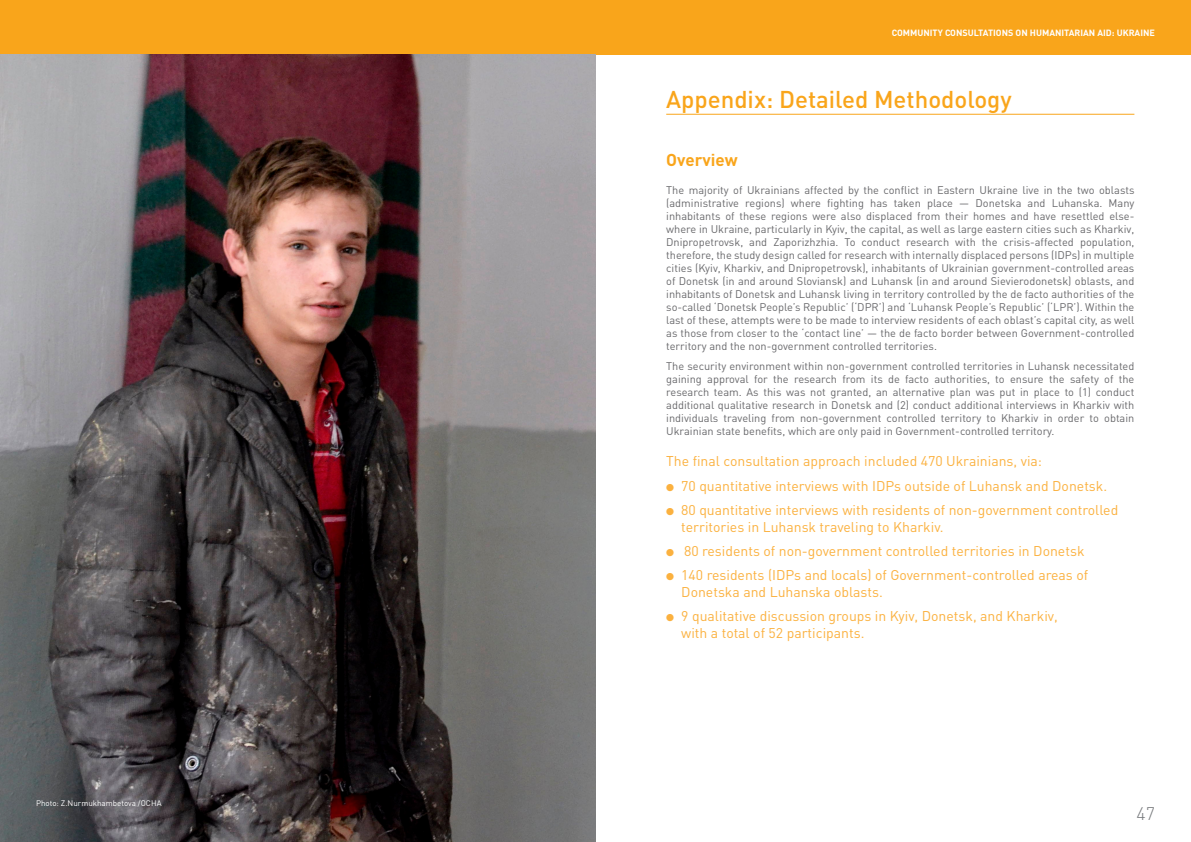
<style>
.page{position:relative;width:1191px;height:842px;background:#fff}
.page>*{position:absolute;margin:0;border:0;box-sizing:border-box;transform-origin:0 0}
.SECTION_HEAD{font:500 24px "DIN Pro";color:#f9a51b}
.t1{font:300 18px "DIN Pro";color:#76787b}
.SEC_3__KEY_FINDINGS{font:700 17px "DIN Pro";color:#f9a51b}
.TEXT_11_13_SA__1{font:14px/17px "DIN Pro";color:#fbb13f}
.TEXT_11_13_SA__1-2{font:11px/13px "DIN Pro";color:#69696c;text-align:justify}
.TEX_11_13_SA__2{font:11px/13px "DIN Pro";color:#69696c;text-align:justify}
.t2{font:700 9px "DIN Pro";color:#fff}
.TEXT_11_13_SA__1-3{font:8px "DIN Pro";color:#fff}
</style>
<div class="page">
<div style="left:595px;top:0;width:596px;height:54px;background:#f9a51b"></div>
<div style="left:0;top:0;width:595px;height:54px;background:#f9a51b"></div>
<hr style="left:666px;top:114px;width:468px;height:1px;background:#f9a51b">
<img style="left:0;top:54px;width:595px;height:788px">
<p class="TEXT_11_13_SA__1-3" style="left:36px;top:798px;width:127px">Photo: Z.Nurmukhambetova /OCHA</p>
<p class="t2" style="left:891px;top:27px;width:265px">COMMUNITY CONSULTATIONS ON HUMANITARIAN AID: UKRAINE</p>
<p class="SECTION_HEAD" style="left:666px;top:83px;width:347px">Appendix: Detailed Methodology</p>
<p class="SEC_3__KEY_FINDINGS" style="left:666px;top:149px;width:73px">Overview</p>
<p class="TEXT_11_13_SA__1-2" style="left:666px;top:183px;width:470px">The majority of Ukrainians affected by the conflict in Eastern Ukraine live in the two oblasts (administrative regions) where fighting has taken place — Donetska and Luhanska. Many inhabitants of these regions were also displaced from their homes and have resettled else&shy;where in Ukraine, particularly in Kyiv, the capital, as well as large eastern cities such as Kharkiv, Dnipropetrovsk, and Zaporizhzhia. To conduct research with the crisis-affected population, therefore, the study design called for research with internally displaced persons (IDPs) in multiple cities (Kyiv, Kharkiv, and Dnipropetrovsk), inhabitants of Ukrainian government-controlled areas of Donetsk (in and around Sloviansk) and Luhansk (in and around Sievierodonetsk) oblasts, and inhabitants of Donetsk and Luhansk living in territory controlled by the de facto authorities of the so-called ‘Donetsk People’s Republic’ (‘DPR’) and ‘Luhansk People’s Republic’ (‘LPR’). Within the last of these, attempts were to be made to interview residents of each oblast’s capital city, as well as those from closer to the ‘contact line’ — the de facto border between Government-controlled territory and the non-government controlled territories.</p>
<p class="TEX_11_13_SA__2" style="left:666px;top:359px;width:470px">The security environment within non-government controlled territories in Luhansk necessitated gaining approval for the research from its de facto authorities, to ensure the safety of the research team. As this was not granted, an alternative plan was put in place to (1) conduct additional qualitative research in Donetsk and (2) conduct additional interviews in Kharkiv with individuals traveling from non-government controlled territory to Kharkiv in order to obtain Ukrainian state benefits, which are only paid in Government-controlled territory.</p>
<p class="TEXT_11_13_SA__1" style="left:666px;top:452px;width:377px">The final consultation approach included 470 Ukrainians, via:</p>
<p class="TEXT_11_13_SA__1" style="left:666px;top:476px;width:442px">● 70 quantitative interviews with IDPs outside of Luhansk and Donetsk.</p>
<p class="TEXT_11_13_SA__1" style="left:681px;top:501px;width:438px;text-indent:-15px">● 80 quantitative interviews with residents of non-government controlled territories in Luhansk traveling to Kharkiv.</p>
<p class="TEXT_11_13_SA__1" style="left:666px;top:542px;width:420px">● 80 residents of non-government controlled territories in Donetsk</p>
<p class="TEXT_11_13_SA__1" style="left:681px;top:566px;width:408px;text-indent:-15px">● 140 residents (IDPs and locals) of Government-controlled areas of<br>Donetska and Luhanska oblasts.</p>
<p class="TEXT_11_13_SA__1" style="left:681px;top:607px;width:378px;text-indent:-15px">● 9 qualitative discussion groups in Kyiv, Donetsk, and Kharkiv, with a total of 52 participants.</p>
<h2 class="t1" style="left:1136px;top:801px;width:20px">47</h2>
</div>
